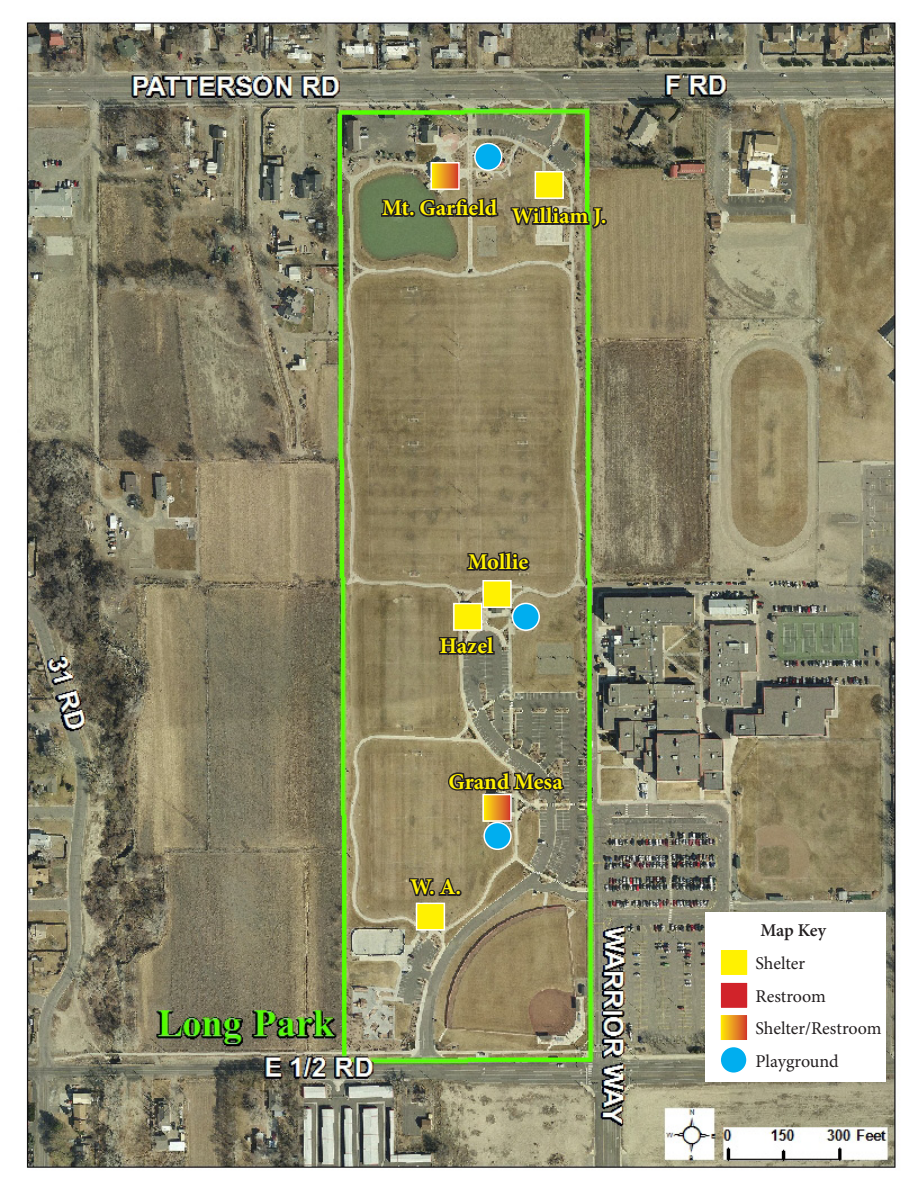
<style>
.page{position:relative;width:918px;height:1188px;background:#fff}
.page>*{position:absolute;margin:0;border:0;box-sizing:border-box;transform-origin:0 0}
.t1{font:700 22.5px "Minion Pro";color:#fff101}
.t2{font:18px "Minion Pro";letter-spacing:-.005em;color:#231f20}
.t3{font:600 18px "Minion Pro";letter-spacing:-.015em;color:#231f20}
</style>
<div class="page">
<img style="left:26px;top:22px;width:870px;height:1146px">
<div style="left:706px;top:913px;width:180px;height:169px;background:#fff"></div>
<svg style="left:722px;top:1017px;width:24px;height:22px"></svg>
<div style="left:719px;top:1014px;width:30px;height:28px;border:2px solid #fff"></div>
<div style="left:719px;top:981px;width:30px;height:28px;background:#d1232a;border:2px solid #fff"></div>
<div style="left:719px;top:949px;width:30px;height:27px;background:#fff101;border:2px solid #fff"></div>
<div style="left:720px;top:1047px;width:27px;height:26px;background:#00aeef;border-radius:50%"></div>
<div style="left:719px;top:1046px;width:29px;height:28px;border:2px solid #fff;border-radius:50%"></div>
<div style="left:416px;top:903px;width:29px;height:28px;background:#fff101;border:2px solid #fff"></div>
<svg style="left:485px;top:797px;width:24px;height:22px"></svg>
<div style="left:482px;top:794px;width:30px;height:28px;border:2px solid #fff"></div>
<div style="left:535px;top:171px;width:29px;height:28px;background:#fff101;border:2px solid #fff"></div>
<div style="left:475px;top:143px;width:27px;height:27px;background:#f1f3f1;border-radius:50%"></div>
<div style="left:474px;top:143px;width:28px;height:28px;border:2px solid #fff;border-radius:50%"></div>
<div style="left:484px;top:823px;width:27px;height:26px;background:#00aeef;border-radius:50%"></div>
<div style="left:483px;top:822px;width:29px;height:28px;border:2px solid #fff;border-radius:50%"></div>
<img style="left:379px;top:22px;width:121px;height:198px">
<svg style="left:509px;top:195px;width:98px;height:44px;background:#7a7a58"></svg>
<svg style="left:437px;top:306px;width:130px;height:487px;background:#8c8461"></svg>
<svg style="left:408px;top:865px;width:50px;height:45px;background:#887d54"></svg>
<div style="left:455px;top:890px;width:7px;height:6px;border:3px solid #231f20;border-radius:50%"></div>
<p class="t1" style="left:382px;top:192px;width:116px">Mt. Garfield</p>
<p class="t1" style="left:512px;top:200px;width:96px">William J.</p>
<p class="t1" style="left:468px;top:546px;width:62px">Mollie</p>
<p class="t1" style="left:440px;top:630px;width:55px">Hazel</p>
<p class="t1" style="left:448px;top:766px;width:116px">Grand Mesa</p>
<p class="t1" style="left:410px;top:871px;width:53px">W. A.</p>
<p class="t3" style="left:760px;top:918px;width:67px">Map Key</p>
<p class="t2" style="left:756px;top:952px;width:51px">Shelter</p>
<p class="t2" style="left:756px;top:984px;width:72px">Restroom</p>
<p class="t2" style="left:756px;top:1016px;width:128px">Shelter/Restroom</p>
<p class="t2" style="left:756px;top:1049px;width:85px">Playground</p>
</div>
